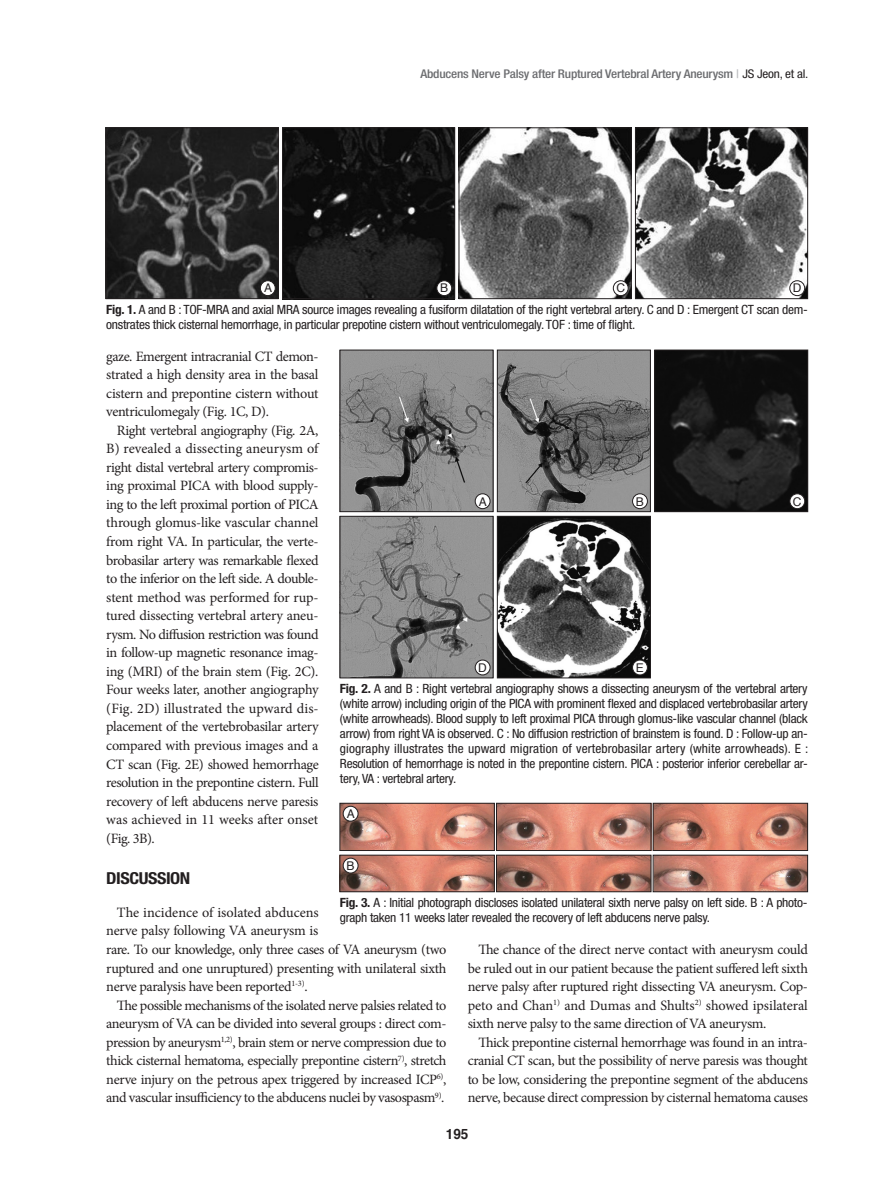
<style>
.page{position:relative;width:893px;height:1191px;background:#fff}
.page>*{position:absolute;margin:0;border:0;box-sizing:border-box;transform-origin:0 0}
.중제_JKNS{font:700 condensed 16.5px "Helvetica Neue LT Std";letter-spacing:-.025em;color:#231f20;scale:1.1 1}
.본문_JKNS{font:14.25px/18.6px "Minion Pro";letter-spacing:-.025em;color:#231f20;text-align:justify}
.t1{font:700 14.25px "Helvetica";color:#231f20;scale:.95 1}
.사진설명_JKNS{font:condensed 12.75px/15px "Helvetica Neue LT Std";letter-spacing:-.02em;color:#231f20;scale:1.05 1}
.런닝_JKNS{font:500 condensed 12px "Helvetica Neue LT Std";letter-spacing:-.015em;color:#6c6d70;scale:1.1 1}
.t2{font:12px "Helvetica";color:#231f20}
.s1{color:#bcbdc0}
.s2{font-weight:400;color:#231f20}
.s3{font-weight:700}
</style>
<div class="page">
<img style="left:108px;top:130px;width:168px;height:167px">
<div style="left:106px;top:128px;width:172px;height:171px;border:1px solid #231f20"></div>
<img style="left:282px;top:127px;width:173px;height:170px">
<div style="left:282px;top:128px;width:173px;height:171px;border:1px solid #231f20"></div>
<img style="left:461px;top:130px;width:168px;height:167px">
<div style="left:459px;top:128px;width:172px;height:171px;border:1px solid #231f20"></div>
<img style="left:637px;top:130px;width:169px;height:167px">
<div style="left:635px;top:128px;width:173px;height:171px;border:1px solid #231f20"></div>
<div style="left:260px;top:281px;width:15px;height:15px;background:#fff;border-radius:50%"></div>
<div style="left:260px;top:280px;width:15px;height:16px;border:1px solid #231f20;border-radius:50%"></div>
<div style="left:437px;top:281px;width:15px;height:15px;background:#fff;border-radius:50%"></div>
<div style="left:437px;top:280px;width:15px;height:16px;border:1px solid #231f20;border-radius:50%"></div>
<div style="left:613px;top:281px;width:15px;height:15px;background:#fff;border-radius:50%"></div>
<div style="left:613px;top:280px;width:15px;height:16px;border:1px solid #231f20;border-radius:50%"></div>
<div style="left:790px;top:281px;width:15px;height:15px;background:#fff;border-radius:50%"></div>
<div style="left:790px;top:280px;width:15px;height:16px;border:1px solid #231f20;border-radius:50%"></div>
<img style="left:342px;top:518px;width:149px;height:158px">
<div style="left:340px;top:516px;width:153px;height:162px;border:1px solid #231f20"></div>
<img style="left:342px;top:352px;width:149px;height:158px">
<div style="left:340px;top:350px;width:153px;height:162px;border:1px solid #231f20"></div>
<img style="left:499px;top:518px;width:150px;height:158px">
<div style="left:497px;top:516px;width:154px;height:162px;border:1px solid #231f20"></div>
<img style="left:499px;top:352px;width:150px;height:158px">
<div style="left:497px;top:350px;width:154px;height:162px;border:1px solid #231f20"></div>
<img style="left:656px;top:352px;width:150px;height:158px">
<div style="left:654px;top:350px;width:154px;height:162px;border:1px solid #231f20"></div>
<div style="left:475px;top:660px;width:15px;height:15px;background:#fff;border-radius:50%"></div>
<div style="left:475px;top:660px;width:15px;height:15px;border:1px solid #231f20;border-radius:50%"></div>
<div style="left:475px;top:494px;width:15px;height:14px;background:#fff;border-radius:50%"></div>
<div style="left:475px;top:493px;width:15px;height:16px;border:1px solid #231f20;border-radius:50%"></div>
<div style="left:632px;top:660px;width:15px;height:15px;background:#fff;border-radius:50%"></div>
<div style="left:632px;top:660px;width:16px;height:15px;border:1px solid #231f20;border-radius:50%"></div>
<div style="left:632px;top:494px;width:15px;height:14px;background:#fff;border-radius:50%"></div>
<div style="left:632px;top:493px;width:16px;height:16px;border:1px solid #231f20;border-radius:50%"></div>
<div style="left:790px;top:494px;width:15px;height:14px;background:#fff;border-radius:50%"></div>
<div style="left:790px;top:493px;width:15px;height:16px;border:1px solid #231f20;border-radius:50%"></div>
<img style="left:342px;top:805px;width:151px;height:43px">
<div style="left:340px;top:803px;width:155px;height:47px;border:1px solid #231f20"></div>
<img style="left:342px;top:857px;width:151px;height:33px">
<div style="left:340px;top:855px;width:155px;height:37px;border:1px solid #231f20"></div>
<img style="left:498px;top:805px;width:151px;height:43px">
<div style="left:496px;top:803px;width:155px;height:47px;border:1px solid #231f20"></div>
<img style="left:498px;top:857px;width:151px;height:33px">
<div style="left:496px;top:855px;width:155px;height:37px;border:1px solid #231f20"></div>
<img style="left:655px;top:805px;width:151px;height:43px">
<div style="left:653px;top:803px;width:155px;height:47px;border:1px solid #231f20"></div>
<img style="left:655px;top:857px;width:151px;height:33px">
<div style="left:653px;top:855px;width:155px;height:37px;border:1px solid #231f20"></div>
<div style="left:343px;top:806px;width:15px;height:15px;background:#fff;border-radius:50%"></div>
<div style="left:343px;top:806px;width:15px;height:15px;border:1px solid #231f20;border-radius:50%"></div>
<div style="left:343px;top:858px;width:15px;height:15px;background:#fff;border-radius:50%"></div>
<div style="left:343px;top:858px;width:15px;height:15px;border:1px solid #231f20;border-radius:50%"></div>
<p class="런닝_JKNS" style="left:420px;top:67px;width:354px">Abducens Nerve Palsy after Ruptured Vertebral Artery Aneurysm <span class="s1">|</span> <span class="s2">JS Jeon, et al.</span></p>
<p class="t2" style="left:264px;top:279px;width:10px">A</p>
<p class="t2" style="left:440px;top:279px;width:10px">B</p>
<p class="t2" style="left:616px;top:279px;width:10px">C</p>
<p class="t2" style="left:793px;top:279px;width:10px">D</p>
<p class="사진설명_JKNS" style="left:106px;top:302px;width:670px"><span class="s3">Fig. 1.</span> A and B : TOF-MRA and axial MRA source images revealing a fusiform dilatation of the right vertebral artery. C and D : Emergent CT scan dem&shy;onstrates thick cisternal hemorrhage, in particular prepotine cistern without ventriculomegaly. TOF : time of flight.</p>
<p class="본문_JKNS" style="left:106px;top:347px;width:214px">gaze. Emergent intracranial CT demon&shy;strated a high density area in the basal cistern and prepontine cistern without ventriculomegaly (Fig. 1C, D).</p>
<p class="본문_JKNS" style="left:106px;top:421px;width:214px;text-indent:11px">Right vertebral angiography (Fig. 2A, B) revealed a dissecting aneurysm of right distal vertebral artery compromis&shy;ing proximal PICA with blood supply&shy;ing to the left proximal portion of PICA through glomus-like vascular channel from right VA. In particular, the verte&shy;brobasilar artery was remarkable flexed to the inferior on the left side. A double&shy;stent method was performed for rup&shy;tured dissecting vertebral artery aneu&shy;rysm. No diffusion restriction was found in follow-up magnetic resonance imag&shy;ing (MRI) of the brain stem (Fig. 2C).<br>Four weeks later, another angiography (Fig. 2D) illustrated the upward dis&shy;placement of the vertebrobasilar artery compared with previous images and a CT scan (Fig. 2E) showed hemorrhage resolution in the prepontine cistern. Full recovery of left abducens nerve paresis was achieved in 11 weeks after onset (Fig. 3B).</p>
<p class="중제_JKNS" style="left:106px;top:867px;width:78px">DISCUSSION</p>
<p class="본문_JKNS" style="left:106px;top:903px;width:342px;text-align:left;text-indent:11px">The incidence of isolated abducens<br>nerve palsy following VA aneurysm is<br>rare. To our knowledge, only three cases of VA aneurysm (two ruptured and one unruptured) presenting with unilateral sixth nerve paralysis have been reported<sup>1-3)</sup>.</p>
<p class="본문_JKNS" style="left:106px;top:996px;width:342px;text-indent:11px">The possible mechanisms of the isolated nerve palsies related to aneurysm of VA can be divided into several groups : direct com&shy;pression by aneurysm<sup>1,2)</sup>, brain stem or nerve compression due to thick cisternal hematoma, especially prepontine cistern<sup>7)</sup>, stretch nerve injury on the petrous apex triggered by increased ICP<sup>6)</sup>, and vascular insufficiency to the abducens nuclei by vasospasm<sup>9)</sup>.</p>
<p class="t2" style="left:636px;top:492px;width:10px">B</p>
<p class="t2" style="left:793px;top:492px;width:10px">C</p>
<p class="t2" style="left:479px;top:492px;width:10px">A</p>
<p class="t2" style="left:478px;top:658px;width:10px">D</p>
<p class="t2" style="left:636px;top:658px;width:10px">E</p>
<p class="사진설명_JKNS" style="left:340px;top:681px;width:448px;text-align:justify"><span class="s3">Fig. 2.</span> A and B : Right vertebral angiography shows a dissecting aneurysm of the vertebral artery (white arrow) including origin of the PICA with prominent flexed and displaced vertebrobasilar artery (white arrowheads). Blood supply to left proximal PICA through glomus-like vascular channel (black arrow) from right VA is observed. C : No diffusion restriction of brainstem is found. D : Follow-up an&shy;giography illustrates the upward migration of vertebrobasilar artery (white arrowheads). E :<br>Resolution of hemorrhage is noted in the prepontine cistern. PICA : posterior inferior cerebellar ar&shy;tery, VA : vertebral artery.</p>
<p class="t2" style="left:347px;top:804px;width:10px">A</p>
<p class="t2" style="left:347px;top:856px;width:10px">B</p>
<p class="사진설명_JKNS" style="left:340px;top:894px;width:447px"><span class="s3">Fig. 3.</span> A : Initial photograph discloses isolated unilateral sixth nerve palsy on left side. B : A photo&shy;graph taken 11 weeks later revealed the recovery of left abducens nerve palsy.</p>
<p class="본문_JKNS" style="left:468px;top:940px;width:342px;text-indent:11px">The chance of the direct nerve contact with aneurysm could be ruled out in our patient because the patient suffered left sixth nerve palsy after ruptured right dissecting VA aneurysm. Cop&shy;peto and Chan<sup>1)</sup> and Dumas and Shults<sup>2)</sup> showed ipsilateral sixth nerve palsy to the same direction of VA aneurysm.</p>
<p class="본문_JKNS" style="left:468px;top:1033px;width:342px;text-indent:11px">Thick prepontine cisternal hemorrhage was found in an intra&shy;cranial CT scan, but the possibility of nerve paresis was thought to be low, considering the prepontine segment of the abducens nerve, because direct compression by cisternal hematoma causes</p>
<p class="t1" style="left:446px;top:1123px;width:25px">195</p>
</div>
